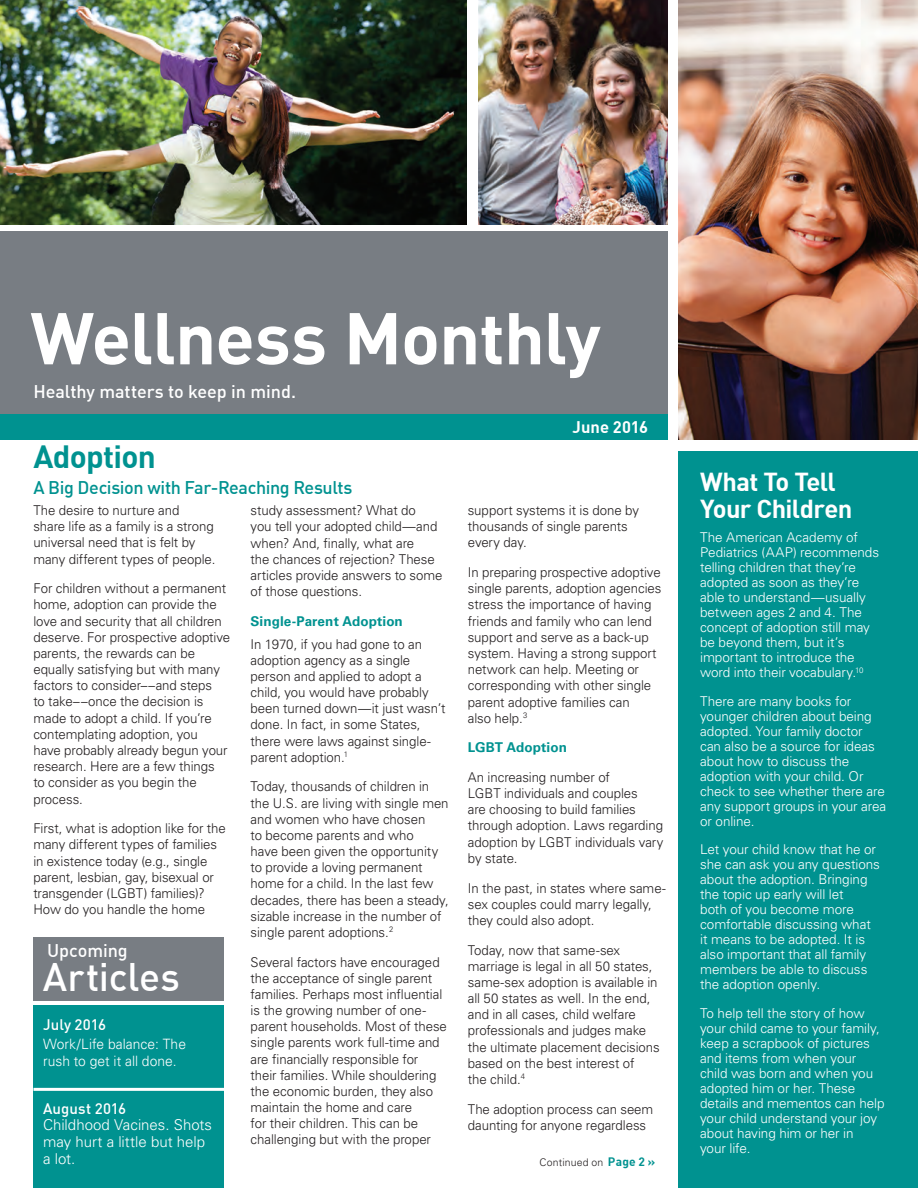
<style>
.page{position:relative;width:918px;height:1188px;background:#fff}
.page>*{position:absolute;margin:0;border:0;box-sizing:border-box;transform-origin:0 0}
.t1{font:700 72px "DIN";letter-spacing:-.015em;color:#fff}
.t2{font:500 39px "DIN";letter-spacing:-.005em;color:#fff}
.Head_1{font:700 31.5px "DIN";letter-spacing:-.025em;color:#009290}
.Head_Sidebar_White{font:700 25.5px/27px "DIN";letter-spacing:-.025em;color:#fff}
.Health_matters_to_ke{font:500 18px "DIN";letter-spacing:-.005em;color:#fff}
.Head_1-2{font:500 18px "DIN";letter-spacing:-.02em;color:#009290}
.Month{font:700 16.5px "DIN";color:#fff}
.t3{font:300 15px/16.8px "Univers LT Std";color:#fff}
.t4{font:500 15px "DIN";color:#fff}
.t5{font:300 14.25px/16.8px "Univers LT Std";color:#fff}
.Body_9_11{font:300 13.5px/16.2px "Univers LT Std";letter-spacing:-.005em;color:#231f20}
.Body_9_11_White{font:300 13.5px/15px "Univers LT Std";letter-spacing:-.005em;color:#fff}
.Heads_9_11{font:700 13.5px "Univers LT Std";letter-spacing:.005em;color:#009290}
.Body_9_11-2{font:700 13.5px "Univers LT Std";letter-spacing:.005em;color:#009290}
.t6{font:300 10.5px "Univers LT Std";letter-spacing:.015em;color:#231f20}
.s1{font-family:"DIN";font-weight:500}
.s2{font-family:"DIN";font-weight:700;font-size:12px;color:#009290}
</style>
<div class="page">
<img style="left:478px;top:0;width:189px;height:225px">
<div style="left:0;top:231px;width:667px;height:208px;background:#787d83"></div>
<div style="left:0;top:415px;width:667px;height:25px;background:#009290"></div>
<div style="left:678px;top:452px;width:240px;height:736px;background:#009290"></div>
<img style="left:0;top:0;width:466px;height:225px">
<img style="left:678px;top:0;width:240px;height:439px">
<div style="left:34px;top:1006px;width:190px;height:182px;background:#009290"></div>
<div style="left:34px;top:937px;width:190px;height:64px;background:#787d83"></div>
<hr style="left:33px;top:1088px;width:192px;height:3px;background:#fff">
<p class="t1" style="left:30px;top:291px;width:572px">Wellness Monthly</p>
<p class="Health_matters_to_ke" style="left:33px;top:380px;width:264px">Healthy matters to keep in mind.</p>
<p class="Head_1" style="left:33px;top:436px;width:124px">Adoption</p>
<p class="Head_1-2" style="left:33px;top:476px;width:321px">A Big Decision with Far-Reaching Results</p>
<p class="Body_9_11" style="left:33px;top:502px;width:184px">The desire to nurture and<br>share life as a family is a strong universal need that is felt by many different types of people.</p>
<p class="Body_9_11" style="left:33px;top:580px;width:198px">For children without a permanent home, adoption can provide the love and security that all children deserve. For prospective adoptive parents, the rewards can be equally satisfying but with many factors to consider––and steps<br>to take––once the decision is made to adopt a child. If you’re contemplating adoption, you<br>have probably already begun your research. Here are a few things<br>to consider as you begin the process.</p>
<p class="Body_9_11" style="left:33px;top:820px;width:194px">First, what is adoption like for the many different types of families in existence today (e.g., single parent, lesbian, gay, bisexual or transgender (LGBT) families)?<br>How do you handle the home</p>
<p class="Health_matters_to_ke" style="left:47px;top:939px;width:82px">Upcoming</p>
<p class="t2" style="left:43px;top:952px;width:139px">Articles</p>
<p class="t4" style="left:43px;top:1015px;width:65px">July 2016</p>
<p class="t5" style="left:43px;top:1036px;width:144px">Work/Life balance: The rush to get it all done.</p>
<p class="t3" style="left:43px;top:1100px;width:171px"><span class="s1">August 2016<br></span>Childhood Vacines. Shots may hurt a little but help a lot.</p>
<p class="Body_9_11" style="left:251px;top:502px;width:193px">study assessment? What do<br>you tell your adopted child—and when? And, finally, what are<br>the chances of rejection? These articles provide answers to some of those questions.</p>
<p class="Heads_9_11" style="left:251px;top:613px;width:154px">Single-Parent Adoption</p>
<p class="Body_9_11" style="left:251px;top:636px;width:197px">In 1970, if you had gone to an adoption agency as a single person and applied to adopt a child, you would have probably been turned down—it just wasn’t done. In fact, in some States, there were laws against single&shy;parent adoption.<sup>1</sup></p>
<p class="Body_9_11" style="left:251px;top:779px;width:200px">Today, thousands of children in the U.S. are living with single men and women who have chosen<br>to become parents and who<br>have been given the opportunity to provide a loving permanent home for a child. In the last few decades, there has been a steady, sizable increase in the number of single parent adoptions.<sup>2</sup></p>
<p class="Body_9_11" style="left:251px;top:954px;width:198px">Several factors have encouraged the acceptance of single parent families. Perhaps most influential is the growing number of one&shy;parent households. Most of these single parents work full-time and are financially responsible for their families. While shouldering the economic burden, they also maintain the home and care<br>for their children. This can be challenging but with the proper</p>
<p class="Month" style="left:573px;top:416px;width:77px">June 2016</p>
<p class="Body_9_11" style="left:468px;top:502px;width:173px">support systems it is done by thousands of single parents every day.</p>
<p class="Body_9_11" style="left:468px;top:564px;width:195px">In preparing prospective adoptive single parents, adoption agencies stress the importance of having friends and family who can lend support and serve as a back-up system. Having a strong support network can help. Meeting or corresponding with other single parent adoptive families can<br>also help.<sup>3</sup></p>
<p class="Body_9_11-2" style="left:468px;top:740px;width:101px">LGBT Adoption</p>
<p class="Body_9_11" style="left:468px;top:769px;width:197px">An increasing number of<br>LGBT individuals and couples<br>are choosing to build families through adoption. Laws regarding adoption by LGBT individuals vary by state.</p>
<p class="Body_9_11" style="left:468px;top:880px;width:200px">In the past, in states where same&shy;sex couples could marry legally, they could also adopt.</p>
<p class="Body_9_11" style="left:468px;top:942px;width:193px">Today, now that same-sex marriage is legal in all 50 states, same-sex adoption is available in all 50 states as well. In the end, and in all cases, child welfare professionals and judges make the ultimate placement decisions based on the best interest of<br>the child.<sup>4</sup></p>
<p class="Body_9_11" style="left:468px;top:1101px;width:187px">The adoption process can seem daunting for anyone regardless</p>
<p class="t6" style="left:540px;top:1156px;width:117px">Continued on <span class="s2">Page 2 »</span></p>
<p class="Head_Sidebar_White" style="left:700px;top:467px;width:154px">What To Tell<br>Your Children</p>
<p class="Body_9_11_White" style="left:700px;top:530px;width:181px">The American Academy of<br>Pediatrics (AAP) recommends telling children that they’re adopted as soon as they’re able to understand—usually between ages 2 and 4. The concept of adoption still may be beyond them, but it’s important to introduce the word into their vocabulary.<sup>10</sup></p>
<p class="Body_9_11_White" style="left:700px;top:693px;width:188px">There are many books for younger children about being adopted. Your family doctor can also be a source for ideas about how to discuss the adoption with your child. Or check to see whether there are any support groups in your area or online.</p>
<p class="Body_9_11_White" style="left:700px;top:842px;width:181px">Let your child know that he or she can ask you any questions about the adoption. Bringing the topic up early will let<br>both of you become more comfortable discussing what it means to be adopted. It is also important that all family members be able to discuss the adoption openly.</p>
<p class="Body_9_11_White" style="left:700px;top:1005px;width:186px">To help tell the story of how your child came to your family, keep a scrapbook of pictures and items from when your child was born and when you adopted him or her. These details and mementos can help your child understand your joy about having him or her in<br>your life.</p>
</div>
